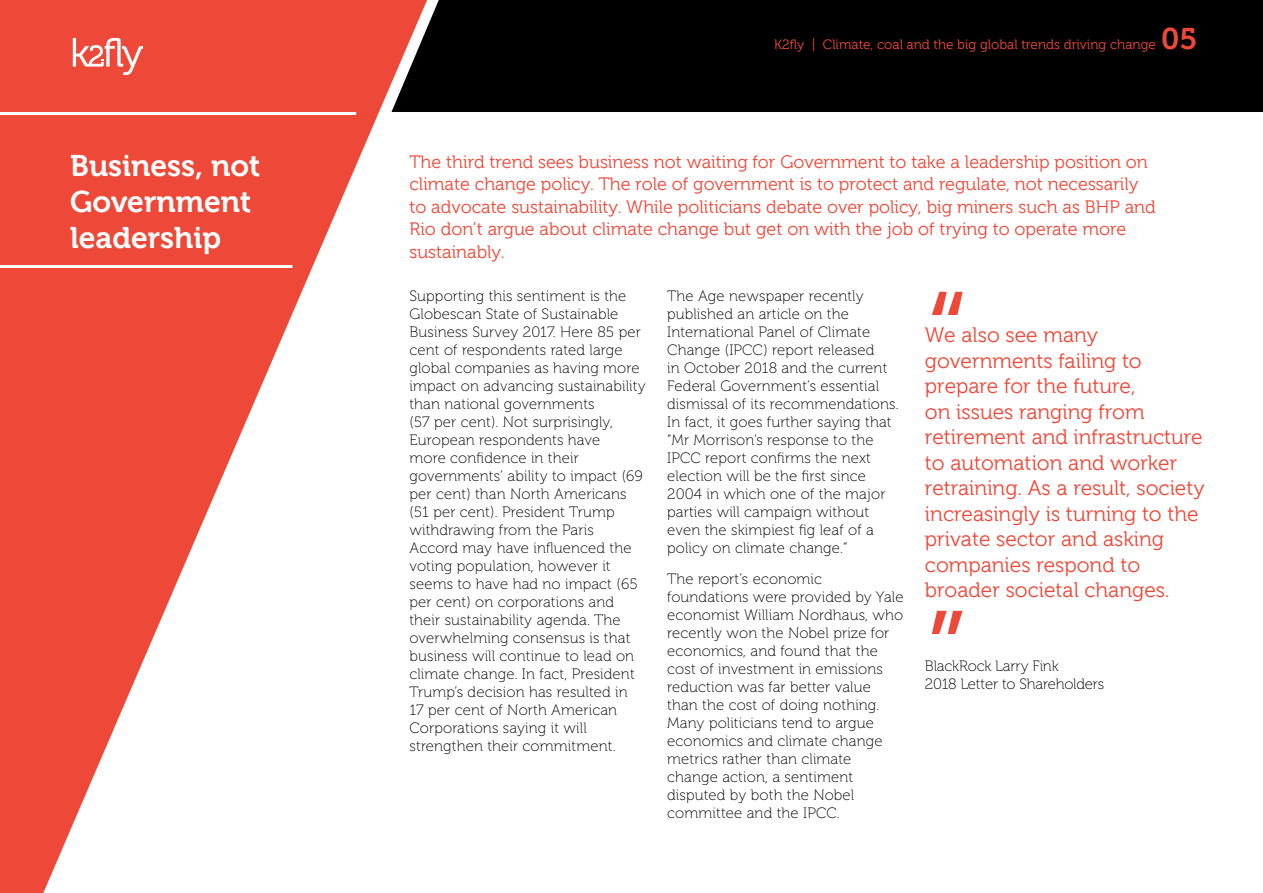
<style>
.page{position:relative;width:1263px;height:893px;background:#fff}
.page>*{position:absolute;margin:0;border:0;box-sizing:border-box;transform-origin:0 0}
.t1{font:135px "Museo 300";color:#ee4938}
.t2{font:30px/36px "Museo 700";color:#fff}
.t3{font:30px "Museo 700";color:#ee4938}
.t4{font:21px/25.5px "Museo 300";color:#ee4938}
.t5{font:18px/22.5px "Museo 300";color:#ee4938}
.t6{font:15px/18px "Museo 100";letter-spacing:.01em;color:#000}
.t7{font:15px/18px "Museo 100";letter-spacing:-.01em;color:#000}
.t8{font:13.5px "Museo 300";color:#ee4938}
</style>
<div class="page">
<svg style="left:0;top:0;width:391px;height:893px;fill:#ee4938"></svg>
<div style="left:391px;top:0;width:872px;height:112px;background:#000"></div>
<hr style="left:0;top:112px;width:356px;height:3px;background:#fff">
<hr style="left:0;top:265px;width:292px;height:3px;background:#fff">
<svg style="left:73px;top:38px;width:70px;height:37px"></svg>
<h2 class="t2" style="left:70px;top:148px;width:192px">Business, not<br>Government leadership</h2>
<p class="t8" style="left:774px;top:37px;width:383px">K2fly | Climate, coal and the big global trends driving change</p>
<h2 class="t3" style="left:1161px;top:22px;width:38px">05</h2>
<p class="t5" style="left:409px;top:151px;width:748px">The third trend sees business not waiting for Government to take a leadership position on climate change policy. The role of government is to protect and regulate, not necessarily to advocate sustainability. While politicians debate over policy, big miners such as BHP and Rio don’t argue about climate change but get on with the job of trying to operate more sustainably.</p>
<p class="t6" style="left:409px;top:287px;width:238px">Supporting this sentiment is the<br>Globescan State of Sustainable<br>Business Survey 2017. Here 85 per cent of respondents rated large global companies as having more impact on advancing sustainability than national governments<br>(57 per cent). Not surprisingly,<br>European respondents have<br>more confidence in their governments’ ability to impact (69 per cent) than North Americans (51 per cent). President Trump withdrawing from the Paris<br>Accord may have influenced the voting population, however it seems to have had no impact (65 per cent) on corporations and their sustainability agenda. The overwhelming consensus is that business will continue to lead on climate change. In fact, President<br>Trump’s decision has resulted in<br>17 per cent of North American<br>Corporations saying it will strengthen their commitment.</p>
<p class="t6" style="left:667px;top:287px;width:233px">The Age newspaper recently published an article on the<br>International Panel of Climate<br>Change (IPCC) report released<br>in October 2018 and the current<br>Federal Government’s essential dismissal of its recommendations.<br>In fact, it goes further saying that “Mr Morrison’s response to the<br>IPCC report confirms the next election will be the first since<br>2004 in which one of the major parties will campaign without even the skimpiest fig leaf of a policy on climate change.”</p>
<h1 class="t1" style="left:925px;top:269px;width:46px">“</h1>
<p class="t4" style="left:925px;top:322px;width:281px">We also see many governments failing to prepare for the future,<br>on issues ranging from retirement and infrastructure to automation and worker retraining. As a result, society increasingly is turning to the private sector and asking companies respond to broader societal changes.</p>
<p class="t6" style="left:667px;top:570px;width:238px">The report’s economic foundations were provided by Yale economist William Nordhaus, who recently won the Nobel prize for economics, and found that the cost of investment in emissions reduction was far better value than the cost of doing nothing.<br>Many politicians tend to argue economics and climate change metrics rather than climate change action, a sentiment disputed by both the Nobel committee and the IPCC.</p>
<h1 class="t1" style="left:925px;top:588px;width:46px">”</h1>
<p class="t7" style="left:925px;top:658px;width:181px">BlackRock Larry Fink<br>2018 Letter to Shareholders</p>
</div>
